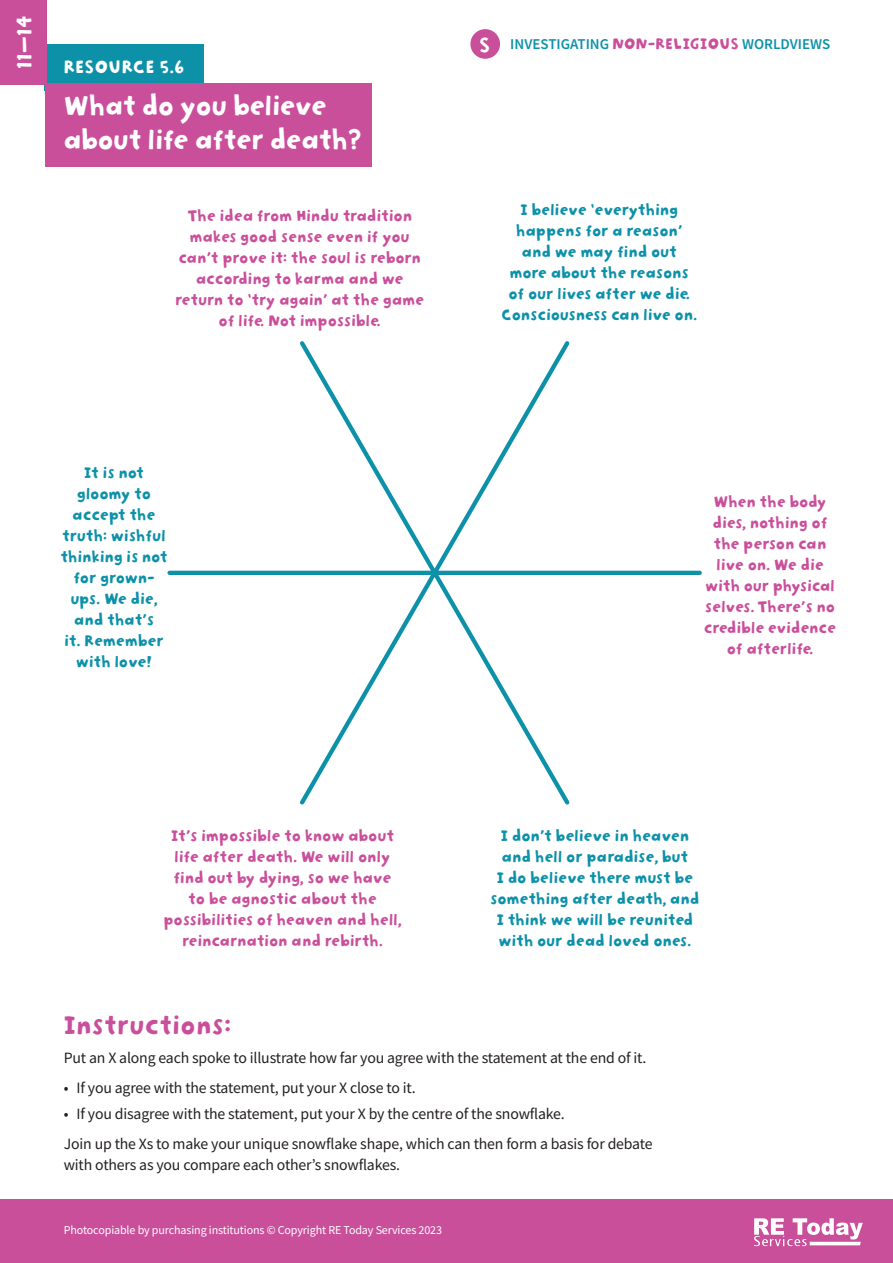
<style>
.page{position:relative;width:893px;height:1263px;background:#fff}
.page>*{position:absolute;margin:0;border:0;box-sizing:border-box;transform-origin:0 0}
.t1{font:31.5px/34.5px "Slappy Inline";letter-spacing:-.025em;color:#fff}
.t2{font:30px "Slappy Inline";color:#ca4f9b}
.t3{font:24px "Slappy Inline";color:#fff}
.t4{font:21px "Slappy Inline";color:#fff}
.t5{font:18px/21px "Slappy Inline";letter-spacing:-.01em;color:#ca4f9b;text-align:center}
.t6{font:18px/21px "Slappy Inline";letter-spacing:-.01em;color:#0c91a9;text-align:center}
.t7{font:15.75px/30px "Source Sans Pro";letter-spacing:-.01em;color:#231f20}
.t8{font:600 15px "Source Sans Pro";color:#0c91a9}
.t9{font:12px "Source Sans Pro";letter-spacing:-.01em;color:#fff}
.s1{font-family:"Slappy Inline";font-weight:400;font-size:18px;color:#ca4f9b}
</style>
<div class="page">
<div style="left:45px;top:44px;width:159px;height:47px;background:#0c91a9"></div>
<div style="left:45px;top:84px;width:327px;height:83px;background:#ca4f9b"></div>
<div style="left:0;top:0;width:46px;height:84px;background:#ca4f9b"></div>
<div style="left:0;top:1199px;width:893px;height:64px;background:#ca4f9b"></div>
<svg style="left:754px;top:1218px;width:109px;height:28px"></svg>
<hr style="left:170px;top:571px;width:530px;height:4px;background:#0c91a9">
<svg style="left:296px;top:341px;width:277px;height:464px"></svg>
<div style="left:470px;top:29px;width:30px;height:30px;background:#ca4f9b;border-radius:50%"></div>
<h3 class="t3" style="left:9px;top:69px;width:56px;rotate:-90deg">11–14</h3>
<p class="t4" style="left:64px;top:54px;width:123px">RESOURCE 5.6</p>
<h1 class="t1" style="left:64px;top:87px;width:300px">What do you believe about life after death?</h1>
<p class="t5" style="left:175px;top:205px;width:251px">The idea from Hindu tradition makes good sense even if you can’t prove it: the soul is reborn according to karma and we return to ‘try again’ at the game of life. Not impossible.</p>
<p class="t6" style="left:61px;top:462px;width:109px">It is not gloomy to accept the truth: wishful thinking is not for grown&shy;ups. We die, and that’s<br>it. Remember with love!</p>
<h3 class="t3" style="left:479px;top:29px;width:13px">S</h3>
<p class="t8" style="left:510px;top:34px;width:321px">INVESTIGATING <span class="s1">NON-RELIGIOUS</span> WORLDVIEWS</p>
<p class="t6" style="left:502px;top:199px;width:197px">I believe ‘everything happens for a reason’ and we may find out more about the reasons of our lives after we die.<br>Consciousness can live on.</p>
<p class="t5" style="left:704px;top:491px;width:134px">When the body dies, nothing of the person can live on. We die with our physical selves. There’s no credible evidence of afterlife.</p>
<p class="t5" style="left:164px;top:825px;width:240px">It’s impossible to know about life after death. We will only find out by dying, so we have to be agnostic about the possibilities of heaven and hell, reincarnation and rebirth.</p>
<p class="t6" style="left:490px;top:825px;width:211px">I don’t believe in heaven and hell or paradise, but<br>I do believe there must be something after death, and<br>I think we will be reunited with our dead loved ones.</p>
<h2 class="t2" style="left:64px;top:1006px;width:169px">Instructions:</h2>
<p class="t7" style="left:64px;top:1043px;width:584px">Put an X along each spoke to illustrate how far you agree with the statement at the end of it.</p>
<p class="t7" style="left:64px;top:1073px;width:353px">• If you agree with the statement, put your X close to it.</p>
<p class="t7" style="left:64px;top:1098px;width:590px">• If you disagree with the statement, put your X by the centre of the snowflake.<br>Join up the Xs to make your unique snowflake shape, which can then form a basis for debate</p>
<p class="t7" style="left:64px;top:1149px;width:338px">with others as you compare each other’s snowflakes.</p>
<p class="t9" style="left:64px;top:1222px;width:380px">Photocopiable by purchasing institutions © Copyright RE Today Services 2023</p>
</div>
